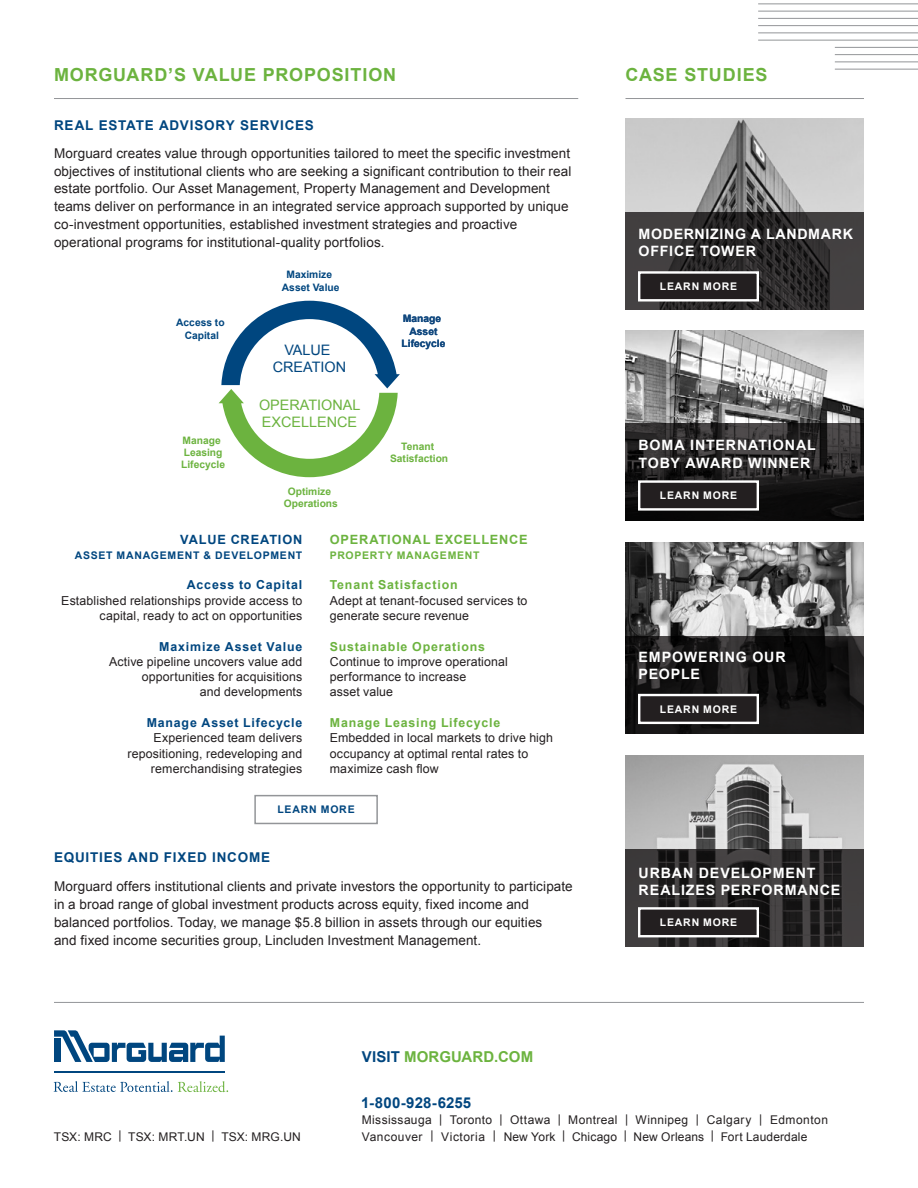
<style>
.page{position:relative;width:918px;height:1188px;background:#fff}
.page>*{position:absolute;margin:0;border:0;box-sizing:border-box;transform-origin:0 0}
.t1{font:700 18px "Arial";letter-spacing:.05em;color:#6cb33f}
.t2{font:700 15px "Arial";letter-spacing:.01em;color:#6cb33f}
.t3{font:700 15px "Arial";letter-spacing:.01em;color:#00467f}
.t4{font:14.4px/17.2px "Arial";color:#6cb33f}
.t5{font:14.4px/17.2px "Arial";color:#00467f;text-align:center}
.t6{font:700 14.25px/18px "Arial";letter-spacing:.06em;color:#fff}
.t7{font:13.5px/18px "Arial";letter-spacing:.005em;color:#231f20}
.t8{font:700 13.5px "Arial";letter-spacing:.065em;color:#00467f}
.t9{font:700 12.75px "Arial";letter-spacing:.065em;color:#6cb33f}
.t10{font:700 12.75px "Arial";letter-spacing:.065em;color:#00467f}
.t11{font:12.3px/15.3px "Arial";letter-spacing:.01em;color:#231f20;text-align:right}
.t12{font:700 12.3px "Arial";letter-spacing:.065em;color:#6cb33f}
.t13{font:700 12.3px "Arial";letter-spacing:.065em;color:#00467f}
.t14{font:12px "Arial";letter-spacing:.03em;color:#231f20}
.t15{font:12px "Arial";letter-spacing:.01em;color:#231f20}
.t16{font:700 10.5px "Arial";letter-spacing:.075em;color:#00467f}
.t17{font:700 10.5px "Arial";letter-spacing:.075em;color:#fff}
.t18{font:700 10.5px "Arial";letter-spacing:.075em;color:#6cb33f}
.t19{font:700 10.2px/12.3px "Arial";color:#6cb33f;text-align:center}
.t20{font:700 10.2px/12.3px "Arial";color:#00467f;text-align:center}
.s1{color:#00467f}
</style>
<div class="page">
<hr style="left:54px;top:1002px;width:810px;height:1px;background:#939598">
<hr style="left:54px;top:98px;width:524px;height:1px;background:#939598">
<svg style="left:219px;top:301px;width:181px;height:176px"></svg>
<hr style="left:626px;top:98px;width:238px;height:1px;background:#939598">
<svg style="left:758px;top:3px;width:160px;height:67px"></svg>
<img style="left:626px;top:119px;width:238px;height:93px">
<svg style="left:626px;top:212px;width:238px;height:97px;background:#323031"></svg>
<div style="left:639px;top:272px;width:119px;height:28px;background:#231f20"></div>
<div style="left:638px;top:271px;width:121px;height:31px;border:2px solid #fff"></div>
<img style="left:626px;top:330px;width:238px;height:93px">
<svg style="left:626px;top:423px;width:238px;height:97px;background:#222021"></svg>
<div style="left:639px;top:482px;width:119px;height:27px;background:#231f20"></div>
<div style="left:638px;top:480px;width:121px;height:31px;border:2px solid #fff"></div>
<img style="left:626px;top:543px;width:238px;height:93px">
<svg style="left:626px;top:636px;width:238px;height:97px;background:#181717"></svg>
<div style="left:639px;top:695px;width:119px;height:28px;background:#231f20"></div>
<div style="left:638px;top:694px;width:121px;height:30px;border:2px solid #fff"></div>
<svg style="left:626px;top:756px;width:238px;height:93px;background:#a9a9a9"></svg>
<svg style="left:626px;top:849px;width:238px;height:97px;background:#2f2d2d"></svg>
<div style="left:639px;top:908px;width:119px;height:28px;background:#231f20"></div>
<div style="left:638px;top:907px;width:121px;height:30px;border:2px solid #fff"></div>
<svg style="left:54px;top:1081px;width:174px;height:11px"></svg>
<hr style="left:54px;top:1072px;width:171px;height:1px;background:#00467f">
<svg style="left:54px;top:1030px;width:171px;height:32px"></svg>
<div style="left:254px;top:795px;width:124px;height:29px;border:2px solid #939598"></div>
<h1 class="t1" style="left:54px;top:62px;width:344px">MORGUARD’S VALUE PROPOSITION</h1>
<p class="t8" style="left:54px;top:116px;width:261px">REAL ESTATE ADVISORY SERVICES</p>
<p class="t7" style="left:54px;top:144px;width:519px">Morguard creates value through opportunities tailored to meet the specific investment objectives of institutional clients who are seeking a significant contribution to their real estate portfolio. Our Asset Management, Property Management and Development teams deliver on performance in an integrated service approach supported by unique co-investment opportunities, established investment strategies and proactive operational programs for institutional-quality portfolios.</p>
<p class="t20" style="left:176px;top:317px;width:50px">Access to<br>Capital</p>
<p class="t19" style="left:181px;top:434px;width:45px;text-align:left">Manage<br>Leasing<br>Lifecycle</p>
<p class="t20" style="left:282px;top:269px;width:59px">Maximize<br>Asset Value</p>
<p class="t5" style="left:273px;top:341px;width:75px">VALUE<br>CREATION</p>
<p class="t4" style="left:259px;top:396px;width:103px">OPERATIONAL<br>EXCELLENCE</p>
<p class="t19" style="left:284px;top:486px;width:56px">Optimize<br>Operations</p>
<p class="t20" style="left:402px;top:313px;width:45px">Manage<br>Asset<br>Lifecycle</p>
<p class="t19" style="left:390px;top:441px;width:60px">Tenant<br>Satisfaction</p>
<p class="t10" style="left:180px;top:531px;width:124px">VALUE CREATION</p>
<p class="t16" style="left:75px;top:548px;width:229px">ASSET MANAGEMENT &amp; DEVELOPMENT</p>
<p class="t13" style="left:187px;top:577px;width:117px">Access to Capital</p>
<p class="t11" style="left:61px;top:593px;width:243px">Established relationships provide access to capital, ready to act on opportunities</p>
<p class="t13" style="left:159px;top:638px;width:145px">Maximize Asset Value</p>
<p class="t11" style="left:109px;top:654px;width:195px">Active pipeline uncovers value add opportunities for acquisitions<br>and developments</p>
<p class="t13" style="left:147px;top:715px;width:157px">Manage Asset Lifecycle</p>
<p class="t11" style="left:127px;top:731px;width:176px">Experienced team delivers repositioning, redeveloping and remerchandising strategies</p>
<p class="t9" style="left:330px;top:531px;width:199px">OPERATIONAL EXCELLENCE</p>
<p class="t18" style="left:330px;top:548px;width:151px">PROPERTY MANAGEMENT</p>
<p class="t12" style="left:330px;top:577px;width:129px">Tenant Satisfaction</p>
<p class="t11" style="left:330px;top:593px;width:199px;text-align:left">Adept at tenant-focused services to generate secure revenue</p>
<p class="t12" style="left:330px;top:638px;width:157px">Sustainable Operations</p>
<p class="t11" style="left:330px;top:654px;width:180px;text-align:left">Continue to improve operational performance to increase<br>asset value</p>
<p class="t12" style="left:330px;top:715px;width:172px">Manage Leasing Lifecycle</p>
<p class="t11" style="left:330px;top:731px;width:225px;text-align:left">Embedded in local markets to drive high occupancy at optimal rental rates to maximize cash flow</p>
<p class="t16" style="left:278px;top:803px;width:79px">LEARN MORE</p>
<p class="t8" style="left:54px;top:849px;width:218px">EQUITIES AND FIXED INCOME</p>
<p class="t7" style="left:54px;top:877px;width:520px">Morguard offers institutional clients and private investors the opportunity to participate in a broad range of global investment products across equity, fixed income and balanced portfolios. Today, we manage $5.8 billion in assets through our equities<br>and fixed income securities group, Lincluden Investment Management.</p>
<p class="t2" style="left:362px;top:1047px;width:173px"><span class="s1">VISIT</span> MORGUARD.COM</p>
<h1 class="t1" style="left:626px;top:62px;width:143px">CASE STUDIES</h1>
<p class="t6" style="left:639px;top:225px;width:216px">MODERNIZING A LANDMARK<br>OFFICE TOWER</p>
<p class="t17" style="left:660px;top:280px;width:79px">LEARN MORE</p>
<p class="t6" style="left:639px;top:436px;width:179px">BOMA INTERNATIONAL<br>TOBY AWARD WINNER</p>
<p class="t17" style="left:660px;top:489px;width:79px">LEARN MORE</p>
<p class="t6" style="left:639px;top:648px;width:149px">EMPOWERING OUR<br>PEOPLE</p>
<p class="t17" style="left:660px;top:702px;width:79px">LEARN MORE</p>
<p class="t6" style="left:639px;top:864px;width:203px">URBAN DEVELOPMENT<br>REALIZES PERFORMANCE</p>
<p class="t17" style="left:660px;top:915px;width:79px">LEARN MORE</p>
<p class="t6" style="left:639px;top:864px;width:206px">BUILDING A SUSTAINABLE<br>FUTURE</p>
<p class="t3" style="left:361px;top:1093px;width:112px">1-800-928-6255</p>
<p class="t14" style="left:362px;top:1112px;width:468px">Mississauga | Toronto | Ottawa | Montreal | Winnipeg | Calgary | Edmonton</p>
<p class="t15" style="left:54px;top:1129px;width:248px">TSX: MRC | TSX: MRT.UN | TSX: MRG.UN</p>
<p class="t14" style="left:362px;top:1129px;width:447px">Vancouver | Victoria | New York | Chicago | New Orleans | Fort Lauderdale</p>
</div>
